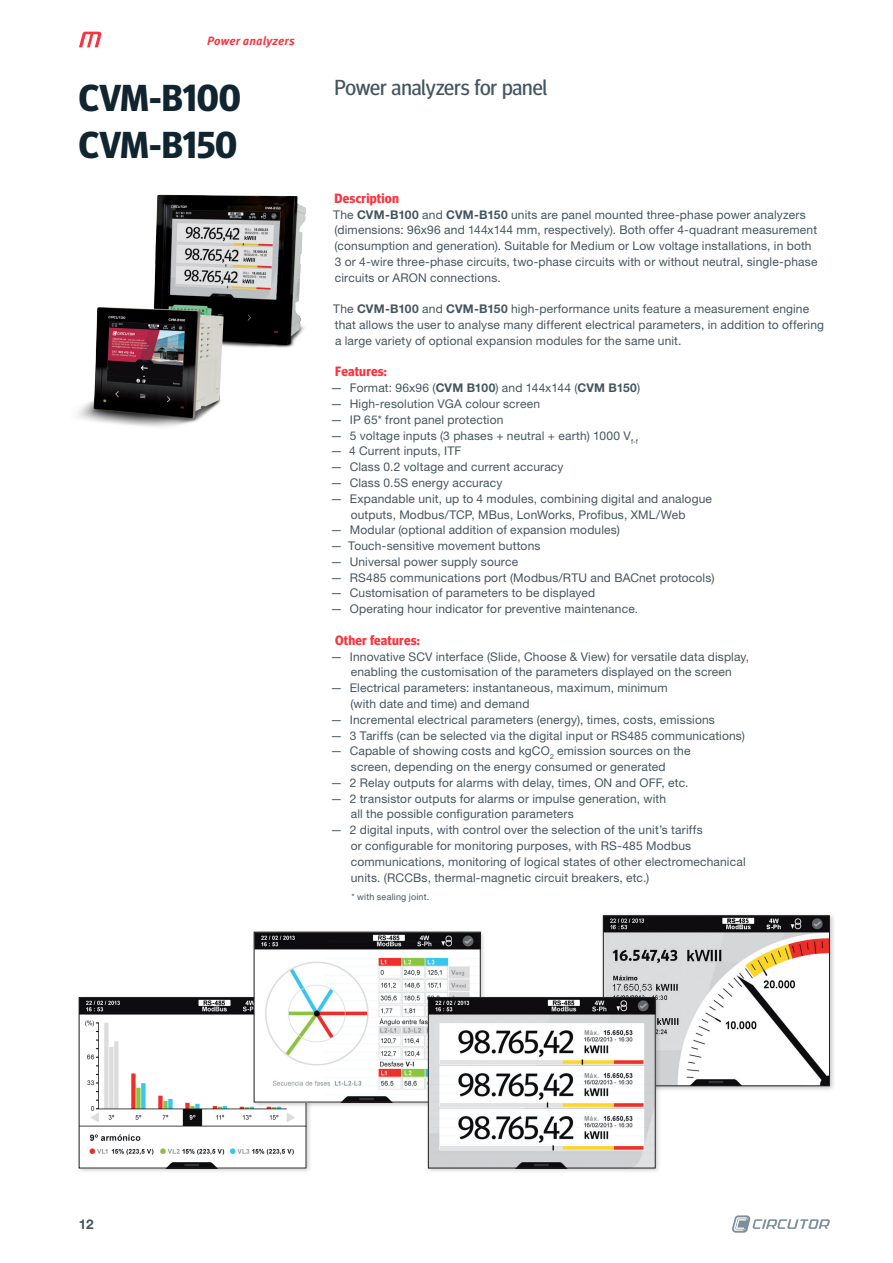
<style>
.page{position:relative;width:893px;height:1263px;background:#fff}
.page>*{position:absolute;margin:0;border:0;box-sizing:border-box;transform-origin:0 0}
.NombreEquipo_1{font:700 37.5px "Meta Head OT";letter-spacing:-.01em;color:#112530}
.Descripcion_1{font:21.75px "Meta Head OT";letter-spacing:-.005em;color:#45555f}
.Titulo_M{font:700 13.5px "Meta Head OT";letter-spacing:.015em;color:#fb333e}
.NumeroPag{font:700 13.5px "Helvetica Neue LT Std";color:#45555f}
.TextoSeguido{font:12px/15.8px "Helvetica Neue LT Std";letter-spacing:.015em;color:#45555f}
.t1{font:italic 700 12px "Meta Pro";letter-spacing:.015em;color:#fb333e}
.TextoTablas{font:9px "Helvetica Neue LT Std";letter-spacing:.02em;color:#45555f}
.s1{font-weight:700}
</style>
<div class="page">
<svg style="left:732px;top:1215px;width:98px;height:18px"></svg>
<svg style="left:79px;top:32px;width:23px;height:15px"></svg>
<img style="left:154px;top:194px;width:152px;height:154px">
<img style="left:77px;top:292px;width:151px;height:135px">
<div style="left:76px;top:994px;width:236px;height:180px;background:#231f20;opacity:.25"></div>
<img style="left:81px;top:999px;width:223px;height:167px">
<div style="left:79px;top:997px;width:227px;height:171px;border:1px solid #231f20"></div>
<div style="left:251px;top:929px;width:236px;height:179px;background:#231f20;opacity:.25"></div>
<img style="left:256px;top:934px;width:222px;height:166px">
<div style="left:254px;top:932px;width:226px;height:170px;border:1px solid #231f20"></div>
<div style="left:600px;top:912px;width:236px;height:180px;background:#231f20;opacity:.25"></div>
<img style="left:605px;top:918px;width:223px;height:166px">
<div style="left:603px;top:916px;width:227px;height:170px;border:1px solid #231f20"></div>
<div style="left:425px;top:994px;width:236px;height:180px;background:#231f20;opacity:.25"></div>
<img style="left:430px;top:999px;width:223px;height:167px">
<div style="left:428px;top:997px;width:227px;height:171px;border:1px solid #231f20"></div>
<p class="t1" style="left:207px;top:32px;width:89px">Power analyzers</p>
<p class="NombreEquipo_1" style="left:79px;top:75px;width:164px">CVM-B100</p>
<p class="NombreEquipo_1" style="left:79px;top:123px;width:160px">CVM-B150</p>
<p class="Descripcion_1" style="left:335px;top:74px;width:214px">Power analyzers for panel</p>
<p class="Titulo_M" style="left:335px;top:190px;width:66px">Description</p>
<p class="TextoSeguido" style="left:333px;top:206px;width:486px">The <span class="s1">CVM-B100</span> and <span class="s1">CVM-B150</span> units are panel mounted three-phase power analyzers (dimensions: 96x96 and 144x144 mm, respectively). Both offer 4-quadrant measurement (consumption and generation). Suitable for Medium or Low voltage installations, in both 3 or 4-wire three-phase circuits, two-phase circuits with or without neutral, single-phase circuits or ARON connections.</p>
<p class="TextoSeguido" style="left:333px;top:301px;width:492px">The <span class="s1">CVM-B100</span> and <span class="s1">CVM-B150</span> high-performance units feature a measurement engine that allows the user to analyse many different electrical parameters, in addition to offering a large variety of optional expansion modules for the same unit.</p>
<p class="Titulo_M" style="left:335px;top:364px;width:53px">Features:</p>
<p class="TextoSeguido" style="left:330px;top:380px;width:311px">— Format: 96x96 (<span class="s1">CVM B100</span>) and 144x144 (<span class="s1">CVM B150</span>)</p>
<p class="TextoSeguido" style="left:330px;top:396px;width:211px">— High-resolution VGA colour screen</p>
<p class="TextoSeguido" style="left:330px;top:411px;width:175px">— IP 65* front panel protection</p>
<p class="TextoSeguido" style="left:330px;top:427px;width:309px">— 5 voltage inputs (3 phases + neutral + earth) 1000 V<sub>f-f</sub></p>
<p class="TextoSeguido" style="left:330px;top:443px;width:132px">— 4 Current inputs, ITF</p>
<p class="TextoSeguido" style="left:330px;top:459px;width:235px">— Class 0.2 voltage and current accuracy</p>
<p class="TextoSeguido" style="left:330px;top:475px;width:174px">— Class 0.5S energy accuracy</p>
<p class="TextoSeguido" style="left:330px;top:490px;width:383px;text-align:center">— Expandable unit, up to 4 modules, combining digital and analogue outputs, Modbus/TCP, MBus, LonWorks, Profibus, XML/Web</p>
<p class="TextoSeguido" style="left:330px;top:522px;width:291px">— Modular (optional addition of expansion modules)</p>
<p class="TextoSeguido" style="left:330px;top:538px;width:212px">— Touch-sensitive movement buttons</p>
<p class="TextoSeguido" style="left:330px;top:553px;width:189px">— Universal power supply source</p>
<p class="TextoSeguido" style="left:330px;top:569px;width:386px">— RS485 communications port (Modbus/RTU and BACnet protocols)</p>
<p class="TextoSeguido" style="left:330px;top:585px;width:266px">— Customisation of parameters to be displayed</p>
<p class="TextoSeguido" style="left:330px;top:601px;width:309px">— Operating hour indicator for preventive maintenance.</p>
<p class="Titulo_M" style="left:335px;top:632px;width:86px">Other features:</p>
<p class="TextoSeguido" style="left:330px;top:648px;width:420px;text-align:center">— Innovative SCV interface (Slide, Choose &amp; View) for versatile data display, enabling the customisation of the parameters displayed on the screen</p>
<p class="TextoSeguido" style="left:350px;top:680px;width:319px;text-indent:-20px">— Electrical parameters: instantaneous, maximum, minimum (with date and time) and demand</p>
<p class="TextoSeguido" style="left:330px;top:711px;width:386px">— Incremental electrical parameters (energy), times, costs, emissions</p>
<p class="TextoSeguido" style="left:330px;top:727px;width:416px">— 3 Tariffs (can be selected via the digital input or RS485 communications)</p>
<p class="TextoSeguido" style="left:330px;top:743px;width:362px;text-align:center">— Capable of showing costs and kgCO<sub>2</sub> emission sources on the screen, depending on the energy consumed or generated</p>
<p class="TextoSeguido" style="left:330px;top:774px;width:360px">— 2 Relay outputs for alarms with delay, times, ON and OFF, etc.</p>
<p class="TextoSeguido" style="left:351px;top:790px;width:317px;text-indent:-20px">— 2 transistor outputs for alarms or impulse generation, with all the possible configuration parameters</p>
<p class="TextoSeguido" style="left:351px;top:822px;width:397px;text-indent:-20px">— 2 digital inputs, with control over the selection of the unit’s tariffs<br>or configurable for monitoring purposes, with RS-485 Modbus communications, monitoring of logical states of other electromechanical units. (RCCBs, thermal-magnetic circuit breakers, etc.)</p>
<p class="TextoTablas" style="left:352px;top:891px;width:79px">* with sealing joint.</p>
<p class="NumeroPag" style="left:79px;top:1216px;width:16px">12</p>
</div>
